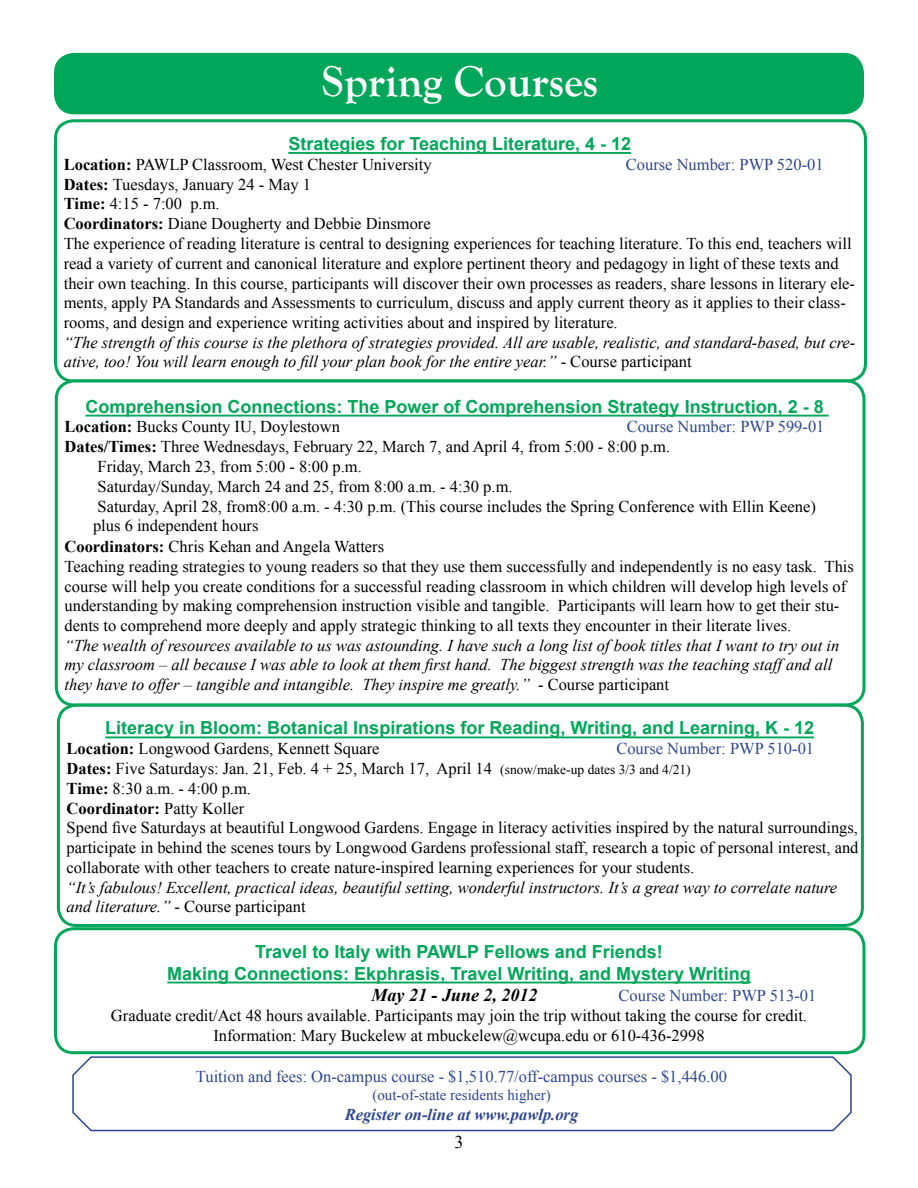
<style>
.page{position:relative;width:918px;height:1188px;background:#fff}
.page>*{position:absolute;margin:0;border:0;box-sizing:border-box;transform-origin:0 0}
.t1{font:700 45px "Goudy Old Style T";color:#fff}
.t2{font:700 18px/21.6px "Arial";color:#00a659;text-align:center}
.t3{font:italic 700 18px "Times New Roman";color:#000}
.t4{font:18px "Times New Roman";color:#000}
.t5{font:16.5px/19.8px "Times New Roman";color:#000}
.t6{font:italic 16.5px/19.5px "Times New Roman";color:#000}
.t7{font:16.5px "Times New Roman";color:#2e468b}
.t8{font:italic 700 16.5px "Times New Roman";color:#2e468b}
.t9{font:15px "Times New Roman";color:#2e468b}
.s1{font-weight:700}
.s2{font-style:normal}
.s3{color:#2e468b}
.s4{font-size:13.5px}
</style>
<div class="page">
<div style="left:54px;top:53px;width:810px;height:61px;background:#00a659;border-radius:20px"></div>
<svg style="left:72px;top:1056px;width:780px;height:76px"></svg>
<hr style="left:167px;top:982px;width:584px;height:1px;background:#00a659">
<div style="left:54px;top:927px;width:812px;height:127px;border:3px solid #00a659;border-radius:18px"></div>
<hr style="left:288px;top:152px;width:343px;height:2px;background:#00a659">
<div style="left:54px;top:119px;width:813px;height:263px;border:3px solid #00a659;border-radius:18px"></div>
<hr style="left:86px;top:415px;width:743px;height:2px;background:#00a659">
<div style="left:55px;top:380px;width:811px;height:326px;border:3px solid #00a659;border-radius:18px"></div>
<hr style="left:105px;top:736px;width:709px;height:2px;background:#00a659">
<div style="left:57px;top:704px;width:807px;height:223px;border:3px solid #00a659;border-radius:18px"></div>
<h1 class="t1" style="left:322px;top:56px;width:278px">Spring Courses</h1>
<p class="t2" style="left:288px;top:133px;width:344px">Strategies for Teaching Literature, 4 - 12</p>
<p class="t5" style="left:64px;top:154px;width:369px"><span class="s1">Location:</span> PAWLP Classroom, West Chester University</p>
<p class="t7" style="left:626px;top:153px;width:199px">Course Number: PWP 520-01</p>
<p class="t5" style="left:64px;top:174px;width:793px"><span class="s1">Dates:</span> Tuesdays, January 24 - May 1<br><span class="s1">Time:</span> 4:15 - 7:00 p.m.<br><span class="s1">Coordinators:</span> Diane Dougherty and Debbie Dinsmore<br>The experience of reading literature is central to designing experiences for teaching literature. To this end, teachers will read a variety of current and canonical literature and explore pertinent theory and pedagogy in light of these texts and their own teaching. In this course, participants will discover their own processes as readers, share lessons in literary ele&shy;ments, apply PA Standards and Assessments to curriculum, discuss and apply current theory as it applies to their class&shy;rooms, and design and experience writing activities about and inspired by literature.</p>
<p class="t6" style="left:64px;top:332px;width:793px">“The strength of this course is the plethora of strategies provided. All are usable, realistic, and standard-based, but cre&shy;ative, too! You will learn enough to fill your plan book for the entire year.” <span class="s2">- Course participant</span></p>
<p class="t2" style="left:86px;top:396px;width:740px">Comprehension Connections: The Power of Comprehension Strategy Instruction, 2 - 8</p>
<p class="t5" style="left:65px;top:417px;width:277px"><span class="s1">Location:</span> Bucks County IU, Doylestown</p>
<p class="t7" style="left:627px;top:416px;width:199px">Course Number: PWP 599-01</p>
<p class="t5" style="left:65px;top:437px;width:607px"><span class="s1">Dates/Times:</span> Three Wednesdays, February 22, March 7, and April 4, from 5:00 - 8:00 p.m.</p>
<p class="t5" style="left:98px;top:456px;width:266px">Friday, March 23, from 5:00 - 8:00 p.m.</p>
<p class="t5" style="left:98px;top:476px;width:417px">Saturday/Sunday, March 24 and 25, from 8:00 a.m. - 4:30 p.m.</p>
<p class="t5" style="left:98px;top:496px;width:720px">Saturday, April 28, from8:00 a.m. - 4:30 p.m. (This course includes the Spring Conference with Ellin Keene)</p>
<p class="t5" style="left:93px;top:516px;width:167px">plus 6 independent hours</p>
<p class="t5" style="left:65px;top:536px;width:321px"><span class="s1">Coordinators:</span> Chris Kehan and Angela Watters</p>
<p class="t5" style="left:65px;top:556px;width:791px">Teaching reading strategies to young readers so that they use them successfully and independently is no easy task. This</p>
<p class="t5" style="left:65px;top:576px;width:783px">course will help you create conditions for a successful reading classroom in which children will develop high levels of</p>
<p class="t5" style="left:65px;top:596px;width:776px">understanding by making comprehension instruction visible and tangible. Participants will learn how to get their stu-</p>
<p class="t5" style="left:65px;top:616px;width:728px">dents to comprehend more deeply and apply strategic thinking to all texts they encounter in their literate lives.</p>
<p class="t6" style="left:65px;top:635px;width:776px">“The wealth of resources available to us was astounding. I have such a long list of book titles that I want to try out in my classroom – all because I was able to look at them first hand. The biggest strength was the teaching staff and all they have to offer – tangible and intangible. They inspire me greatly.” <span class="s2">- Course participant</span></p>
<p class="t2" style="left:105px;top:718px;width:710px">Literacy in Bloom: Botanical Inspirations for Reading, Writing, and Learning, K - 12</p>
<p class="t5" style="left:67px;top:739px;width:314px"><span class="s1">Location:</span> Longwood Gardens, Kennett Square</p>
<p class="t5" style="left:67px;top:739px;width:793px;text-indent:550px"><span class="s3">Course Number: PWP 510-01<br></span><span class="s1">Dates:</span> Five Saturdays: Jan. 21, Feb. 4 + 25, March 17, April 14 <span class="s4">(snow/make-up dates 3/3 and 4/21)<br></span><span class="s1">Time:</span> 8:30 a.m. - 4:00 p.m.<br><span class="s1">Coordinator:</span> Patty Koller<br>Spend five Saturdays at beautiful Longwood Gardens. Engage in literacy activities inspired by the natural surroundings, participate in behind the scenes tours by Longwood Gardens professional staff, research a topic of personal interest, and collaborate with other teachers to create nature-inspired learning experiences for your students.</p>
<p class="t6" style="left:67px;top:877px;width:772px">“It’s fabulous! Excellent, practical ideas, beautiful setting, wonderful instructors. It’s a great way to correlate nature and literature.” <span class="s2">- Course participant</span></p>
<p class="t2" style="left:167px;top:941px;width:585px">Travel to Italy with PAWLP Fellows and Friends!<br>Making Connections: Ekphrasis, Travel Writing, and Mystery Writing</p>
<p class="t3" style="left:372px;top:983px;width:167px">May 21 - June 2, 2012</p>
<p class="t7" style="left:619px;top:985px;width:199px">Course Number: PWP 513-01</p>
<p class="t5" style="left:111px;top:1005px;width:698px;text-align:center">Graduate credit/Act 48 hours available. Participants may join the trip without taking the course for credit.<br>Information: Mary Buckelew at mbuckelew@wcupa.edu or 610-436-2998</p>
<p class="t7" style="left:196px;top:1065px;width:533px">Tuition and fees: On-campus course - $1,510.77/off-campus courses - $1,446.00</p>
<p class="t9" style="left:372px;top:1085px;width:180px">(out-of-state residents higher)</p>
<p class="t8" style="left:345px;top:1103px;width:235px">Register on-line at www.pawlp.org</p>
<p class="t4" style="left:454px;top:1130px;width:10px">3</p>
</div>
